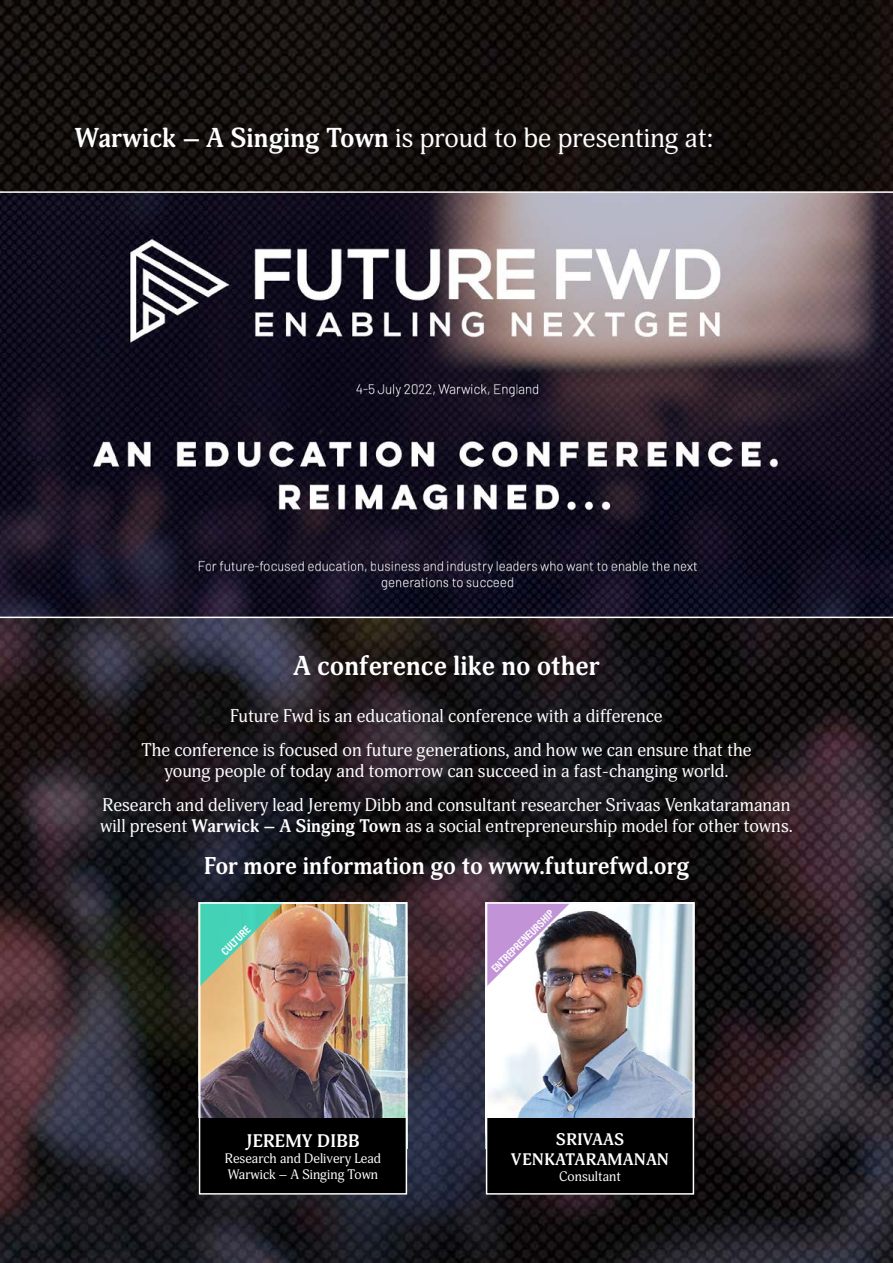
<style>
.page{position:relative;width:893px;height:1263px;background:#fff}
.page>*{position:absolute;margin:0;border:0;box-sizing:border-box;transform-origin:0 0}
.t1{font:27px "Adonis";color:#fff}
.t2{font:700 27px "Adonis";color:#fff}
.t3{font:700 24px "Adonis";color:#fff}
.t4{font:18px/33.8px "Adonis";color:#fff;text-align:center}
.t5{font:700 18px "Adonis";color:#fff}
.t6{font:700 16.5px/19.8px "Adonis";letter-spacing:.01em;color:#fff;text-align:center}
.t7{font:13.5px/16.2px "Adonis";color:#fff}
.t8{font:11.25px "Acumin Variable Concept";color:#fff}
.s1{font-weight:700}
</style>
<div class="page">
<img style="left:0;top:0;width:893px;height:1263px">
<img style="left:0;top:193px;width:893px;height:424px">
<hr style="left:0;top:191px;width:893px;height:2px;background:#fff">
<hr style="left:0;top:617px;width:893px;height:1px;background:#fff">
<img style="left:202px;top:905px;width:202px;height:213px">
<img style="left:489px;top:905px;width:202px;height:213px">
<div style="left:199px;top:1118px;width:208px;height:77px;background:#000"></div>
<div style="left:486px;top:1118px;width:208px;height:77px;background:#000"></div>
<img style="left:202px;top:905px;width:82px;height:82px">
<img style="left:489px;top:905px;width:82px;height:82px">
<div style="left:199px;top:902px;width:208px;height:292px;border:2px solid #fff"></div>
<div style="left:486px;top:902px;width:208px;height:292px;border:2px solid #fff"></div>
<h1 class="t1" style="left:74px;top:122px;width:641px"><span class="s1">Warwick – A Singing Town</span> is proud to be presenting at:</h1>
<h1 class="t2" style="left:293px;top:650px;width:308px">A conference like no other</h1>
<p class="t4" style="left:142px;top:700px;width:611px">Future Fwd is an educational conference with a difference<br>The conference is focused on future generations, and how we can ensure that the</p>
<p class="t4" style="left:102px;top:754px;width:690px">young people of today and tomorrow can succeed in a fast-changing world.<br>Research and delivery lead Jeremy Dibb and consultant researcher Srivaas Venkataramanan</p>
<p class="t4" style="left:100px;top:809px;width:694px">will present <span class="s1">Warwick – A Singing Town</span> as a social entrepreneurship model for other towns.</p>
<h2 class="t3" style="left:204px;top:852px;width:487px">For more information go to www.futurefwd.org</h2>
<p class="t8" style="left:217px;top:948px;width:38px;rotate:-45deg">CULTURE</p>
<p class="t5" style="left:246px;top:1130px;width:115px">JEREMY DIBB</p>
<p class="t7" style="left:225px;top:1151px;width:158px">Research and Delivery Lead<br>Warwick – A Singing Town</p>
<p class="t8" style="left:488px;top:965px;width:85px;rotate:-45deg">ENTREPRENEURSHIP</p>
<p class="t6" style="left:511px;top:1130px;width:160px">SRIVAAS<br>VENKATARAMANAN</p>
<p class="t7" style="left:559px;top:1168px;width:63px">Consultant</p>
</div>
